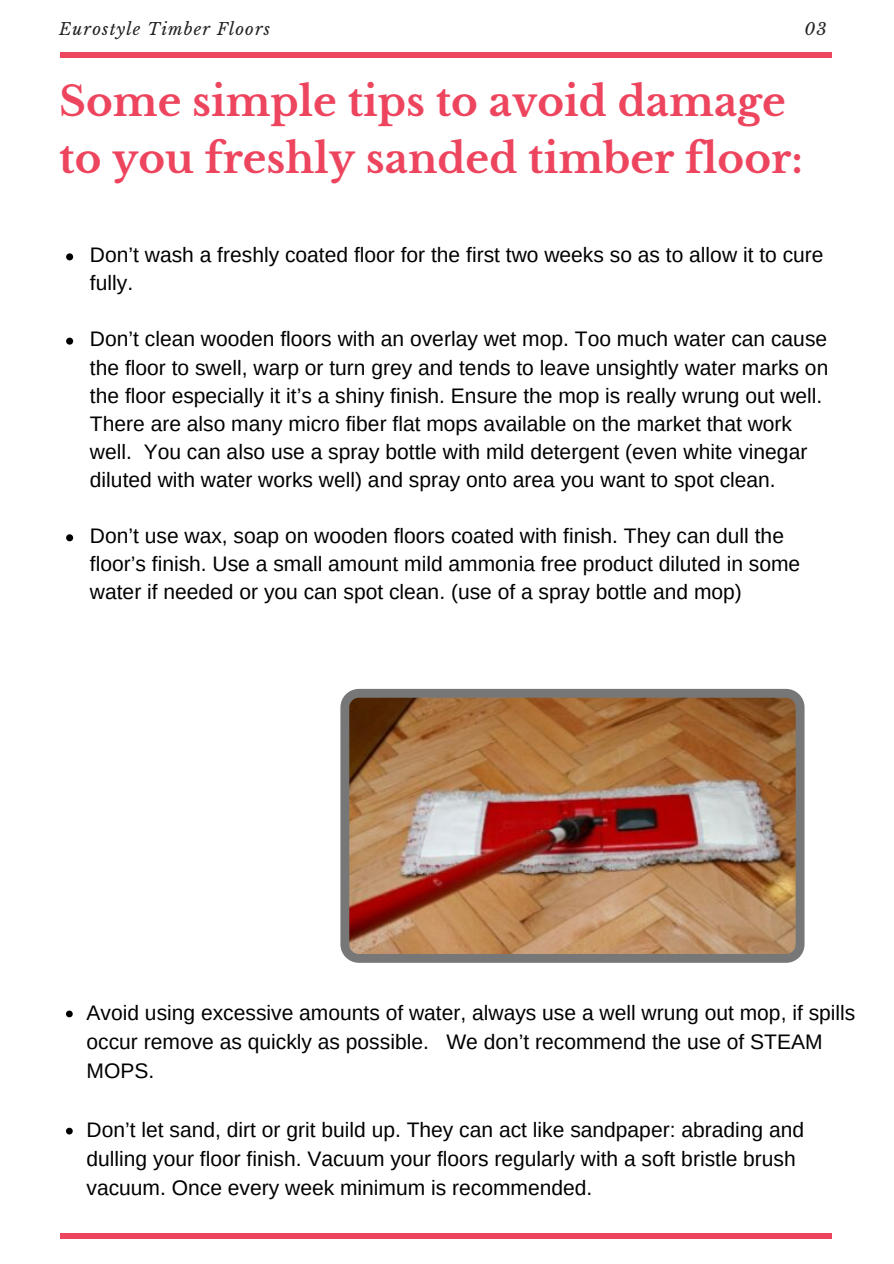
<style>
.page{position:relative;width:894px;height:1264px;background:#fff}
.page>*{position:absolute;margin:0;border:0;box-sizing:border-box;transform-origin:0 0}
.t1{font:700 40.5px/56.7px "Libre Baskerville";color:#ee455f}
.t2{font:21px/28px "Arimo";color:#000}
.t3{font:italic 16.5px "Libre Baskerville";letter-spacing:.07em;color:#222}
</style>
<div class="page">
<hr style="left:60px;top:53px;width:771px;height:4px;background:#ee455f">
<hr style="left:60px;top:1233px;width:771px;height:4px;background:#ee455f">
<svg style="left:66px;top:253px;width:7px;height:7px"></svg>
<svg style="left:66px;top:337px;width:7px;height:8px"></svg>
<svg style="left:66px;top:534px;width:7px;height:7px"></svg>
<img style="left:340px;top:689px;width:464px;height:273px">
<svg style="left:66px;top:1010px;width:7px;height:7px"></svg>
<svg style="left:66px;top:1127px;width:7px;height:7px"></svg>
<p class="t3" style="left:59px;top:19px;width:212px">Eurostyle Timber Floors</p>
<p class="t3" style="left:804px;top:19px;width:24px">03</p>
<h1 class="t1" style="left:59px;top:73px;width:745px">Some simple tips to avoid damage to you freshly sanded timber floor:</h1>
<p class="t2" style="left:90px;top:241px;width:735px">Don’t wash a freshly coated floor for the first two weeks so as to allow it to cure fully.</p>
<p class="t2" style="left:90px;top:325px;width:739px">Don’t clean wooden floors with an overlay wet mop. Too much water can cause the floor to swell, warp or turn grey and tends to leave unsightly water marks on the floor especially it it’s a shiny finish. Ensure the mop is really wrung out well.<br>There are also many micro fiber flat mops available on the market that work well. You can also use a spray bottle with mild detergent (even white vinegar diluted with water works well) and spray onto area you want to spot clean.</p>
<p class="t2" style="left:90px;top:521px;width:711px">Don’t use wax, soap on wooden floors coated with finish. They can dull the floor’s finish. Use a small amount mild ammonia free product diluted in some water if needed or you can spot clean. (use of a spray bottle and mop)</p>
<p class="t2" style="left:86px;top:997px;width:770px;line-height:29.2px">Avoid using excessive amounts of water, always use a well wrung out mop, if spills occur remove as quickly as possible. We don’t recommend the use of STEAM<br>MOPS.</p>
<p class="t2" style="left:86px;top:1114px;width:718px;line-height:29.2px">Don’t let sand, dirt or grit build up. They can act like sandpaper: abrading and dulling your floor finish. Vacuum your floors regularly with a soft bristle brush vacuum. Once every week minimum is recommended.</p>
</div>
